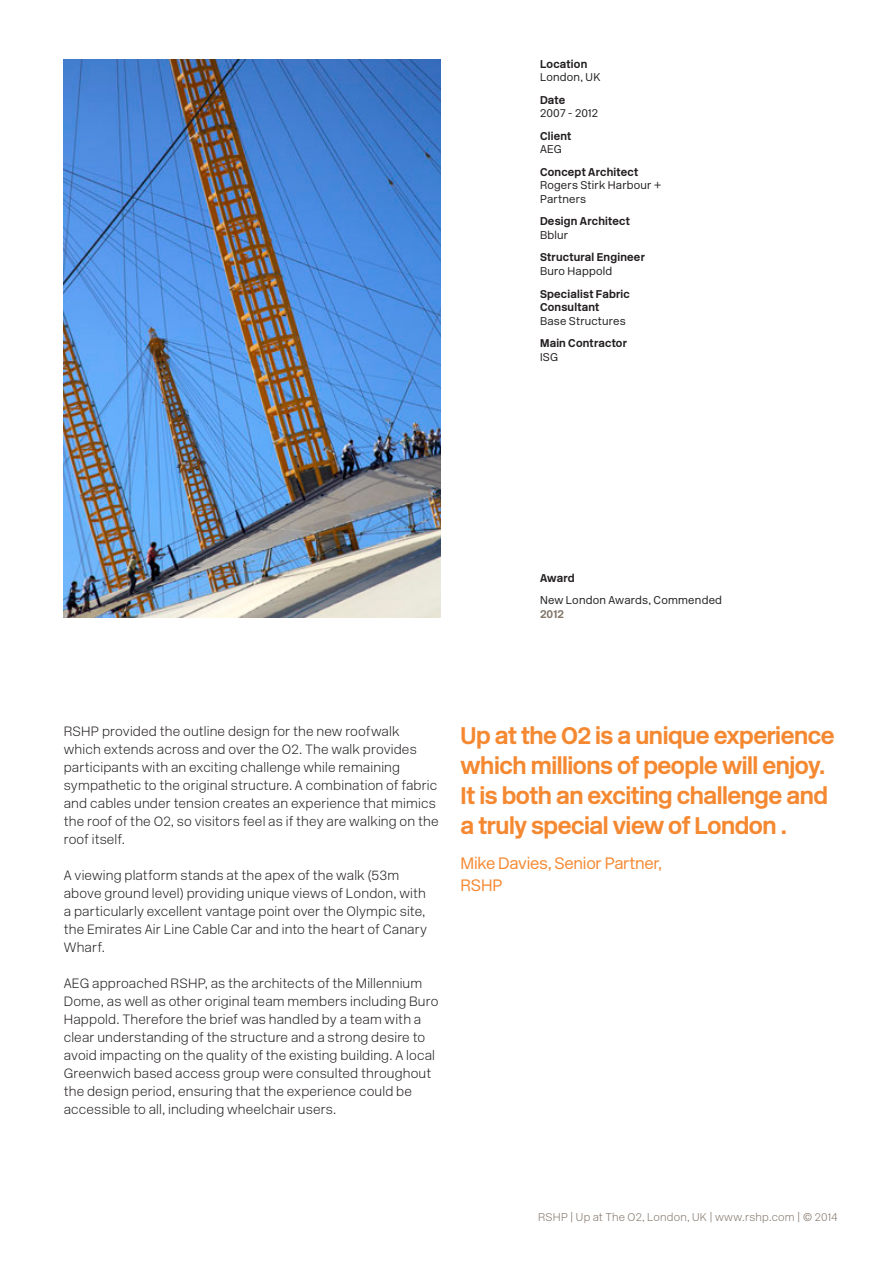
<style>
.page{position:relative;width:893px;height:1263px;background:#fff}
.page>*{position:absolute;margin:0;border:0;box-sizing:border-box;transform-origin:0 0}
.Pullquote{font:700 24px/30px "New Rail Alphabet";letter-spacing:-.02em;color:#f58932}
.Pullquote_Source{font:300 16.5px/22.5px "New Rail Alphabet";letter-spacing:-.015em;color:#f58932}
.Body{font:13.5px/18px "New Rail Alphabet White";letter-spacing:.01em;color:#231f20}
.Info_Header{font:700 11.25px/13.5px "New Rail Alphabet";letter-spacing:.02em;color:#231f20}
.Info_Body{font:300 11.25px/13.5px "New Rail Alphabet";letter-spacing:.02em;color:#231f20}
.Header-Footer{font:11.25px "New Rail Alphabet White";letter-spacing:.02em;color:#82766a}
.Info_Award_Title{font:300 11.25px "New Rail Alphabet";letter-spacing:.02em;color:#231f20}
.Info_Award_Date{font:700 11.25px "New Rail Alphabet";color:#82766a}
</style>
<div class="page">
<img style="left:64px;top:60px;width:377px;height:558px">
<p class="Info_Header" style="left:540px;top:57px;width:49px">Location</p>
<p class="Info_Body" style="left:540px;top:71px;width:62px">London, UK</p>
<p class="Info_Header" style="left:540px;top:93px;width:27px">Date</p>
<p class="Info_Body" style="left:540px;top:107px;width:60px">2007 - 2012</p>
<p class="Info_Header" style="left:540px;top:129px;width:33px">Client</p>
<p class="Info_Body" style="left:540px;top:143px;width:23px">AEG</p>
<p class="Info_Header" style="left:540px;top:165px;width:100px">Concept Architect</p>
<p class="Info_Body" style="left:540px;top:179px;width:123px">Rogers Stirk Harbour +<br>Partners</p>
<p class="Info_Header" style="left:540px;top:215px;width:91px">Design Architect</p>
<p class="Info_Body" style="left:540px;top:228px;width:30px">Bblur</p>
<p class="Info_Header" style="left:540px;top:251px;width:106px">Structural Engineer</p>
<p class="Info_Body" style="left:540px;top:264px;width:74px">Buro Happold</p>
<p class="Info_Header" style="left:540px;top:287px;width:91px">Specialist Fabric<br>Consultant</p>
<p class="Info_Body" style="left:540px;top:314px;width:87px">Base Structures</p>
<p class="Info_Header" style="left:540px;top:336px;width:89px">Main Contractor</p>
<p class="Info_Body" style="left:540px;top:350px;width:20px">ISG</p>
<p class="Info_Header" style="left:540px;top:571px;width:36px">Award</p>
<p class="Info_Award_Title" style="left:540px;top:593px;width:184px">New London Awards, Commended</p>
<p class="Info_Award_Date" style="left:540px;top:606px;width:25px">2012</p>
<p class="Body" style="left:64px;top:722px;width:376px">RSHP provided the outline design for the new roofwalk which extends across and over the O2. The walk provides participants with an exciting challenge while remaining sympathetic to the original structure. A combination of fabric and cables under tension creates an experience that mimics the roof of the O2, so visitors feel as if they are walking on the roof itself.</p>
<p class="Body" style="left:64px;top:866px;width:365px">A viewing platform stands at the apex of the walk (53m above ground level) providing unique views of London, with a particularly excellent vantage point over the Olympic site, the Emirates Air Line Cable Car and into the heart of Canary Wharf.</p>
<p class="Body" style="left:64px;top:974px;width:376px">AEG approached RSHP, as the architects of the Millennium Dome, as well as other original team members including Buro Happold. Therefore the brief was handled by a team with a clear understanding of the structure and a strong desire to avoid impacting on the quality of the existing building. A local Greenwich based access group were consulted throughout the design period, ensuring that the experience could be accessible to all, including wheelchair users.</p>
<p class="Pullquote" style="left:461px;top:720px;width:375px">Up at the O2 is a unique experience which millions of people will enjoy.<br>It is both an exciting challenge and a truly special view of London .</p>
<p class="Pullquote_Source" style="left:461px;top:852px;width:203px">Mike Davies, Senior Partner,<br>RSHP</p>
<p class="Header-Footer" style="left:538px;top:1209px;width:301px">RSHP | Up at The O2, London, UK | www.rshp.com | © 2014</p>
</div>
